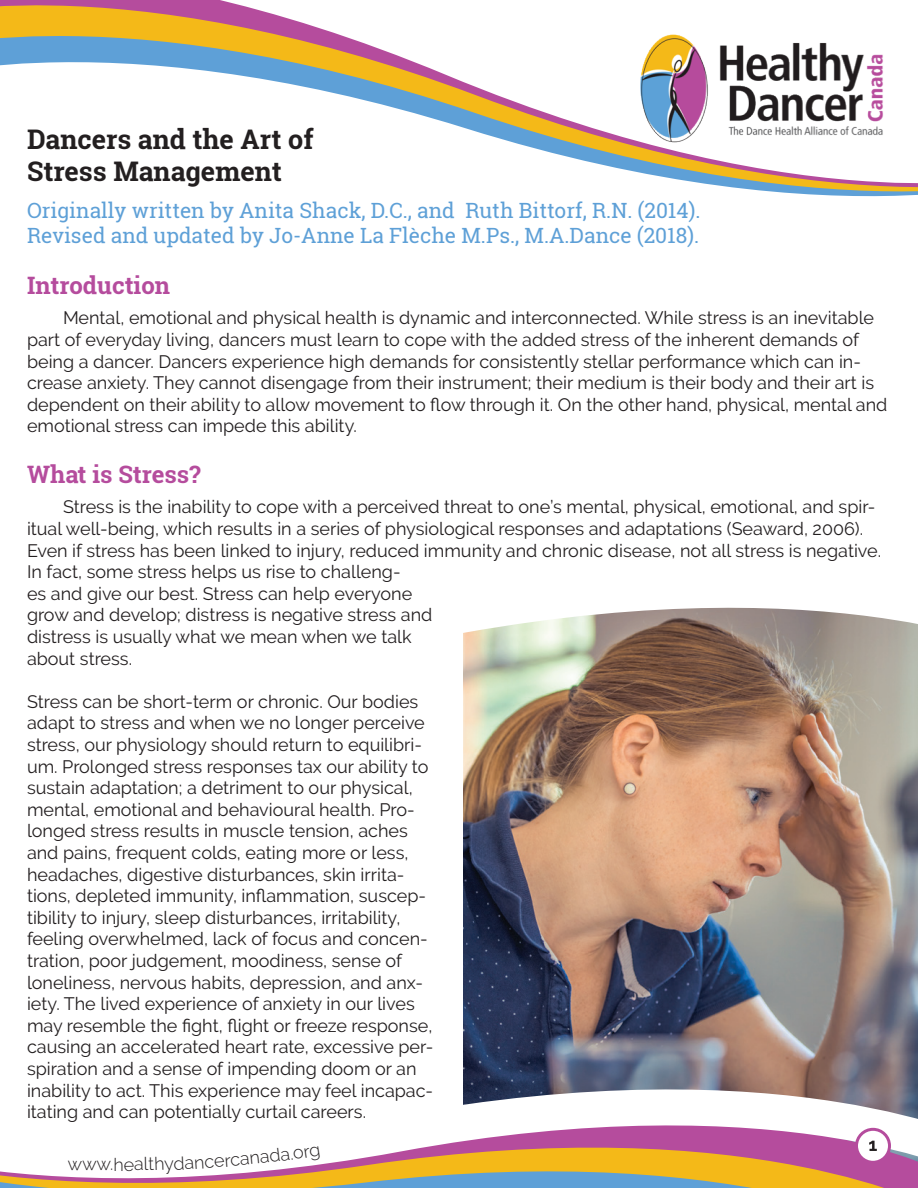
<style>
.page{position:relative;width:918px;height:1188px;background:#fff}
.page>*{position:absolute;margin:0;border:0;box-sizing:border-box;transform-origin:0 0}
.t1{font:700 27px/32.4px "Roboto Slab";color:#231f20}
.t2{font:700 24px "Roboto Slab";color:#b54c9d}
.t3{font:21px/25.2px "Roboto Slab";color:#5ea0d7}
.t4{font:18px/21.6px "Raleway";color:#231f20}
.t5{font:300 18px "Raleway";color:#231f20}
</style>
<div class="page">
<img style="left:463px;top:742px;width:455px;height:320px">
<img style="left:463px;top:607px;width:455px;height:135px">
<svg style="left:0;top:0;width:918px;height:197px"></svg>
<svg style="left:0;top:1062px;width:918px;height:126px"></svg>
<img style="left:633px;top:26px;width:258px;height:124px">
<div style="left:856px;top:1129px;width:34px;height:33px;background:#fff;border-radius:50%"></div>
<div style="left:855px;top:1128px;width:36px;height:36px;border:3px solid #b54c9d;border-radius:50%"></div>
<svg style="left:869px;top:1141px;width:8px;height:10px"></svg>
<svg style="left:68px;top:1160px;width:43px;height:11px"></svg>
<svg style="left:135px;top:1146px;width:185px;height:28px"></svg>
<h1 class="t1" style="left:27px;top:122px;width:288px">Dancers and the Art of<br>Stress Management</h1>
<p class="t3" style="left:27px;top:198px;width:675px">Originally written by Anita Shack, D.C., and Ruth Bittorf, R.N. (2014).<br>Revised and updated by Jo-Anne La Flèche M.Ps., M.A.Dance (2018).</p>
<h2 class="t2" style="left:27px;top:269px;width:145px">Introduction</h2>
<p class="t4" style="left:27px;top:307px;width:862px;text-indent:36px">Mental, emotional and physical health is dynamic and interconnected. While stress is an inevitable part of everyday living, dancers must learn to cope with the added stress of the inherent demands of being a dancer. Dancers experience high demands for consistently stellar performance which can in&shy;crease anxiety. They cannot disengage from their instrument; their medium is their body and their art is dependent on their ability to allow movement to flow through it. On the other hand, physical, mental and emotional stress can impede this ability.</p>
<h2 class="t2" style="left:27px;top:458px;width:175px">What is Stress?</h2>
<p class="t4" style="left:27px;top:496px;width:856px;text-indent:36px">Stress is the inability to cope with a perceived threat to one’s mental, physical, emotional, and spir&shy;itual well-being, which results in a series of physiological responses and adaptations (Seaward, 2006).<br>Even if stress has been linked to injury, reduced immunity and chronic disease, not all stress is negative.<br>In fact, some stress helps us rise to challeng-<br>es and give our best. Stress can help everyone<br>grow and develop; distress is negative stress and<br>distress is usually what we mean when we talk<br>about stress.</p>
<p class="t4" style="left:27px;top:691px;width:408px">Stress can be short-term or chronic. Our bodies adapt to stress and when we no longer perceive stress, our physiology should return to equilibri&shy;um. Prolonged stress responses tax our ability to sustain adaptation; a detriment to our physical, mental, emotional and behavioural health. Pro&shy;longed stress results in muscle tension, aches and pains, frequent colds, eating more or less, headaches, digestive disturbances, skin irrita&shy;tions, depleted immunity, inflammation, suscep&shy;tibility to injury, sleep disturbances, irritability, feeling overwhelmed, lack of focus and concen&shy;tration, poor judgement, moodiness, sense of loneliness, nervous habits, depression, and anx&shy;iety. The lived experience of anxiety in our lives may resemble the fight, flight or freeze response, causing an accelerated heart rate, excessive per&shy;spiration and a sense of impending doom or an inability to act. This experience may feel incapac&shy;itating and can potentially curtail careers.</p>
<p class="t5" style="left:110px;top:1154px;width:26px">.he</p>
</div>
